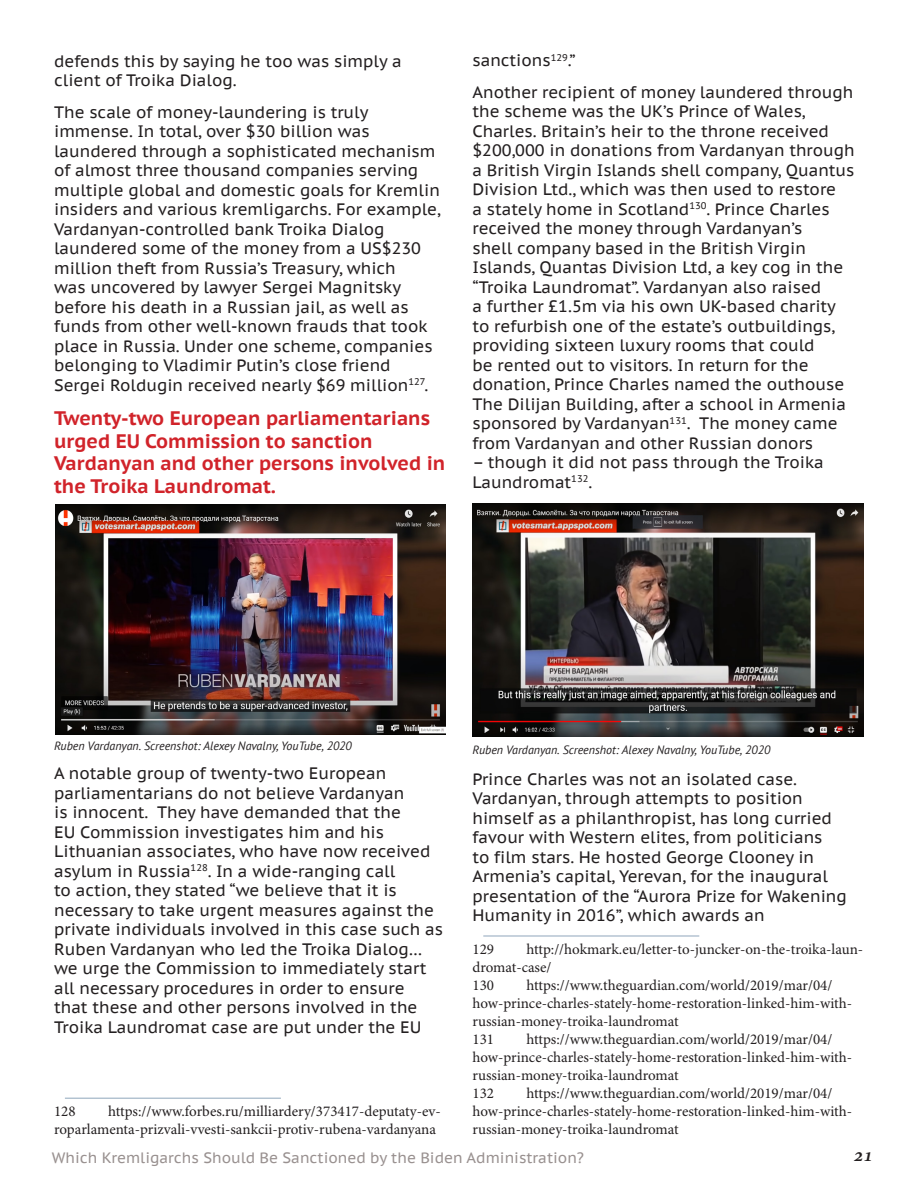
<style>
.page{position:relative;width:918px;height:1188px;background:#fff}
.page>*{position:absolute;margin:0;border:0;box-sizing:border-box;transform-origin:0 0}
.Red_Important{font:700 19.5px/22.5px "PT Sans Caption";color:#d1232a}
.t1{font:italic 600 19.5px "Minion Pro";color:#231f20}
.Text_general{font:16.5px/19.5px "PT Sans Caption";color:#231f20}
.t2{font:15px/18px "Minion Pro";letter-spacing:-.005em;color:#231f20}
.t3{font:15px "PT Sans Caption";color:#999190}
.Text_under_photo{font:italic 12px "PT Sans";color:#231f20}
</style>
<div class="page">
<hr style="left:65px;top:1098px;width:216px;height:1px;background:#8fa6bb">
<hr style="left:483px;top:936px;width:216px;height:1px;background:#8fa6bb">
<img style="left:56px;top:504px;width:390px;height:231px">
<img style="left:472px;top:503px;width:391px;height:233px">
<p class="Text_general" style="left:54px;top:51px;width:349px">defends this by saying he too was simply a client of Troika Dialog.</p>
<p class="Text_general" style="left:54px;top:102px;width:388px">The scale of money-laundering is truly immense. In total, over $30 billion was laundered through a sophisticated mechanism of almost three thousand companies serving multiple global and domestic goals for Kremlin insiders and various kremligarchs. For example, Vardanyan-controlled bank Troika Dialog laundered some of the money from a US$230 million theft from Russia’s Treasury, which<br>was uncovered by lawyer Sergei Magnitsky before his death in a Russian jail, as well as funds from other well-known frauds that took place in Russia. Under one scheme, companies belonging to Vladimir Putin’s close friend Sergei Roldugin received nearly $69 million<sup>127</sup>.</p>
<p class="Red_Important" style="left:54px;top:407px;width:393px">Twenty-two European parliamentarians urged EU Commission to sanction Vardanyan and other persons involved in the Troika Laundromat.</p>
<p class="Text_general" style="left:472px;top:50px;width:105px">sanctions<sup>129</sup>.”</p>
<p class="Text_general" style="left:472px;top:82px;width:384px">Another recipient of money laundered through the scheme was the UK’s Prince of Wales, Charles. Britain’s heir to the throne received $200,000 in donations from Vardanyan through a British Virgin Islands shell company, Quantus Division Ltd., which was then used to restore<br>a stately home in Scotland<sup>130</sup>. Prince Charles received the money through Vardanyan’s<br>shell company based in the British Virgin Islands, Quantas Division Ltd, a key cog in the “Troika Laundromat”. Vardanyan also raised<br>a further £1.5m via his own UK-based charity to refurbish one of the estate’s outbuildings, providing sixteen luxury rooms that could<br>be rented out to visitors. In return for the donation, Prince Charles named the outhouse The Dilijan Building, after a school in Armenia sponsored by Vardanyan<sup>131</sup>. The money came from Vardanyan and other Russian donors</p>
<p class="Text_general" style="left:472px;top:452px;width:353px">– though it did not pass through the Troika<br>Laundromat<sup>132</sup>.</p>
<p class="Text_under_photo" style="left:54px;top:738px;width:299px">Ruben Vardanyan. Screenshot: Alexey Navalny, YouTube, 2020</p>
<p class="Text_under_photo" style="left:472px;top:742px;width:299px">Ruben Vardanyan. Screenshot: Alexey Navalny, YouTube, 2020</p>
<p class="Text_general" style="left:54px;top:763px;width:390px">A notable group of twenty-two European parliamentarians do not believe Vardanyan<br>is innocent. They have demanded that the<br>EU Commission investigates him and his Lithuanian associates, who have now received asylum in Russia<sup>128</sup>. In a wide-ranging call<br>to action, they stated “we believe that it is necessary to take urgent measures against the private individuals involved in this case such as Ruben Vardanyan who led the Troika Dialog… we urge the Commission to immediately start all necessary procedures in order to ensure<br>that these and other persons involved in the Troika Laundromat case are put under the EU</p>
<p class="t2" style="left:54px;top:1103px;width:388px;text-indent:54px">https://www.forbes.ru/milliardery/373417-deputaty-ev&shy;roparlamenta-prizvali-vvesti-sankcii-protiv-rubena-vardanyana</p>
<p class="t2" style="left:54px;top:1103px;width:23px">128</p>
<p class="Text_general" style="left:472px;top:769px;width:376px">Prince Charles was not an isolated case.<br>Vardanyan, through attempts to position himself as a philanthropist, has long curried favour with Western elites, from politicians<br>to film stars. He hosted George Clooney in Armenia’s capital, Yerevan, for the inaugural presentation of the “Aurora Prize for Wakening Humanity in 2016”, which awards an</p>
<p class="t2" style="left:472px;top:941px;width:23px">129</p>
<p class="t2" style="left:472px;top:941px;width:392px;text-indent:54px">http://hokmark.eu/letter-to-juncker-on-the-troika-laun&shy;dromat-case/</p>
<p class="t2" style="left:472px;top:977px;width:23px">130</p>
<p class="t2" style="left:472px;top:977px;width:381px;text-indent:54px">https://www.theguardian.com/world/2019/mar/04/ how-prince-charles-stately-home-restoration-linked-him-with&shy;russian-money-troika-laundromat</p>
<p class="t2" style="left:472px;top:1031px;width:23px">131</p>
<p class="t2" style="left:472px;top:1031px;width:381px;text-indent:54px">https://www.theguardian.com/world/2019/mar/04/ how-prince-charles-stately-home-restoration-linked-him-with&shy;russian-money-troika-laundromat</p>
<p class="t2" style="left:472px;top:1085px;width:23px">132</p>
<p class="t2" style="left:472px;top:1085px;width:381px;text-indent:54px">https://www.theguardian.com/world/2019/mar/04/ how-prince-charles-stately-home-restoration-linked-him-with&shy;russian-money-troika-laundromat</p>
<p class="t3" style="left:52px;top:1148px;width:534px">Which Kremligarchs Should Be Sanctioned by the Biden Administration?</p>
<p class="t1" style="left:854px;top:1142px;width:21px">21</p>
</div>
